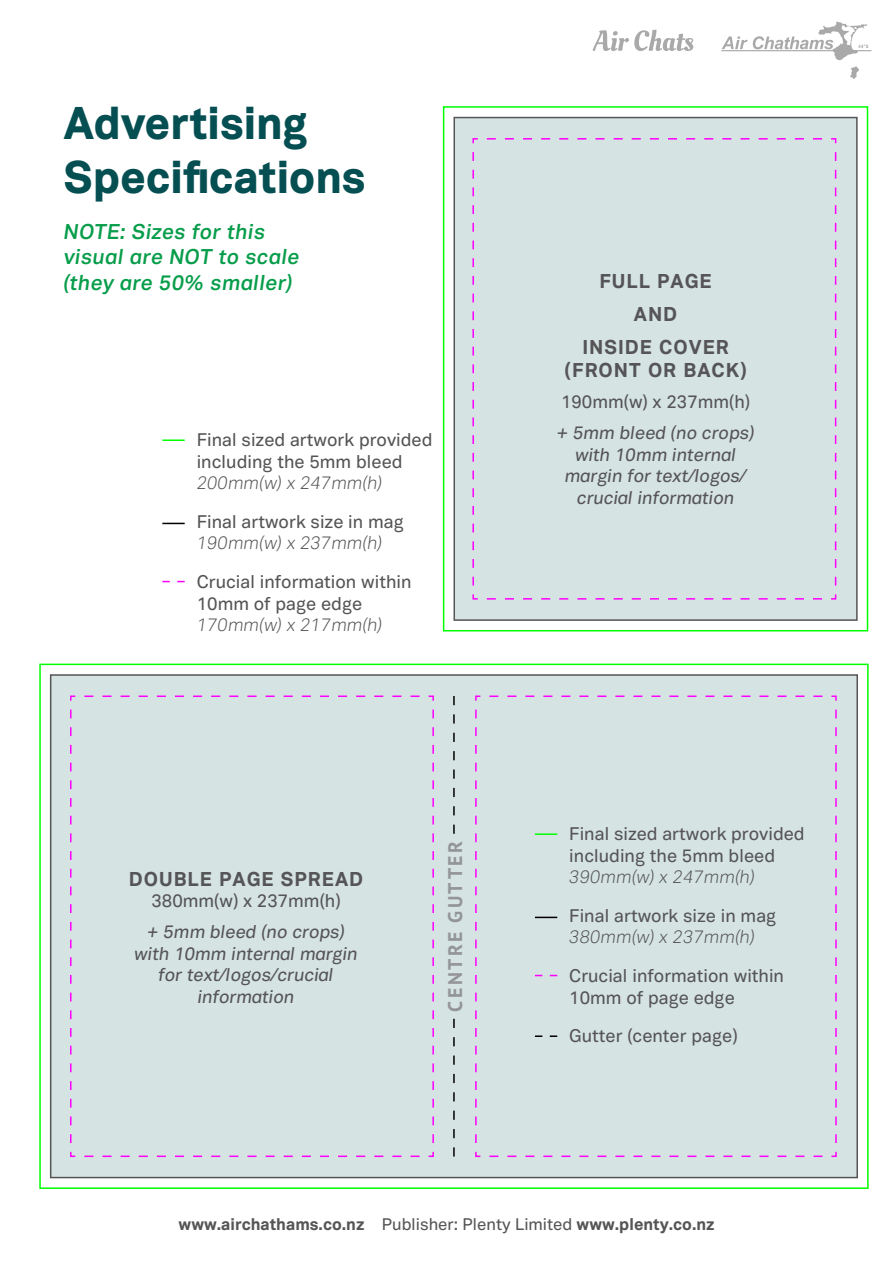
<style>
.page{position:relative;width:893px;height:1263px;background:#fff}
.page>*{position:absolute;margin:0;border:0;box-sizing:border-box;transform-origin:0 0}
.t1{font:900 45px/54px "Vaud";color:#054e52}
.t2{font:italic 600 21px/25.2px "Vaud Display";letter-spacing:.02em;color:#079d4a}
.t3{font:800 19.65px/33px "Vaud Display";letter-spacing:.05em;color:#555456;text-align:center}
.t4{font:700 19.65px "PT Sans";letter-spacing:.13em;color:#939598}
.t5{font:500 18px/21.6px "Vaud Display";color:#555456}
.t6{font:italic 500 18px/21.6px "Vaud Display";color:#555456;text-align:center}
.t7{font:italic 300 18px "Vaud Display";color:#555456}
.t8{font:800 16.5px "Vaud Display";color:#555456}
.s1{font-weight:500}
</style>
<div class="page">
<div style="left:443px;top:106px;width:425px;height:525px;border:2px solid #0f0"></div>
<div style="left:453px;top:117px;width:405px;height:504px;background:#d5e3e2;border:2px solid #555456"></div>
<svg style="left:472px;top:138px;width:365px;height:462px"></svg>
<hr style="left:162px;top:439px;width:23px;height:2px;background:#0f0">
<svg style="left:162px;top:523px;width:23px;height:1px"></svg>
<svg style="left:162px;top:581px;width:23px;height:1px"></svg>
<div style="left:50px;top:674px;width:808px;height:504px;background:#d5e3e2;border:2px solid #555456"></div>
<svg style="left:70px;top:695px;width:364px;height:463px"></svg>
<svg style="left:475px;top:695px;width:362px;height:463px"></svg>
<svg style="left:453px;top:696px;width:2px;height:138px"></svg>
<svg style="left:453px;top:1019px;width:2px;height:137px"></svg>
<hr style="left:535px;top:833px;width:22px;height:2px;background:#0f0">
<svg style="left:535px;top:917px;width:22px;height:1px"></svg>
<svg style="left:535px;top:975px;width:22px;height:1px"></svg>
<svg style="left:535px;top:1035px;width:22px;height:2px"></svg>
<hr style="left:721px;top:50px;width:150px;height:1px;background:#555456">
<svg style="left:722px;top:21px;width:146px;height:58px"></svg>
<svg style="left:593px;top:30px;width:100px;height:21px"></svg>
<h1 class="t1" style="left:64px;top:95px;width:303px">Advertising<br>Specifications</h1>
<p class="t2" style="left:64px;top:220px;width:237px">NOTE: Sizes for this visual are NOT to scale (they are 50% smaller)</p>
<p class="t5" style="left:197px;top:430px;width:237px">Final sized artwork provided including the 5mm bleed</p>
<p class="t7" style="left:197px;top:472px;width:187px">200mm(w) x 247mm(h)</p>
<p class="t5" style="left:197px;top:511px;width:209px">Final artwork size in mag</p>
<p class="t7" style="left:197px;top:533px;width:187px">190mm(w) x 237mm(h)</p>
<p class="t5" style="left:197px;top:572px;width:216px">Crucial information within<br>10mm of page edge</p>
<p class="t7" style="left:197px;top:614px;width:187px">170mm(w) x 217mm(h)</p>
<p class="t3" style="left:129px;top:863px;width:236px">DOUBLE PAGE SPREAD</p>
<p class="t5" style="left:151px;top:891px;width:191px">380mm(w) x 237mm(h)</p>
<p class="t6" style="left:134px;top:922px;width:225px">+ 5mm bleed (no crops) with 10mm internal margin for text/logos/crucial information</p>
<p class="t4" style="left:442px;top:1012px;width:172px;rotate:-90deg">CENTRE GUTTER</p>
<p class="t3" style="left:582px;top:265px;width:148px">FULL PAGE<br>AND<br>INSIDE COVER</p>
<p class="t3" style="left:565px;top:355px;width:183px">(FRONT OR BACK)</p>
<p class="t5" style="left:561px;top:392px;width:191px">190mm(w) x 237mm(h)</p>
<p class="t6" style="left:557px;top:423px;width:199px">+ 5mm bleed (no crops) with 10mm internal margin for text/logos/ crucial information</p>
<p class="t5" style="left:569px;top:823px;width:237px">Final sized artwork provided including the 5mm bleed</p>
<p class="t7" style="left:569px;top:866px;width:187px">390mm(w) x 247mm(h)</p>
<p class="t5" style="left:569px;top:905px;width:209px">Final artwork size in mag</p>
<p class="t7" style="left:569px;top:926px;width:187px">380mm(w) x 237mm(h)</p>
<p class="t5" style="left:569px;top:965px;width:216px">Crucial information within<br>10mm of page edge</p>
<p class="t5" style="left:569px;top:1026px;width:170px">Gutter (center page)</p>
<p class="t8" style="left:179px;top:1214px;width:537px">www.airchathams.co.nz <span class="s1">Publisher: Plenty Limited</span> www.plenty.co.nz</p>
</div>
